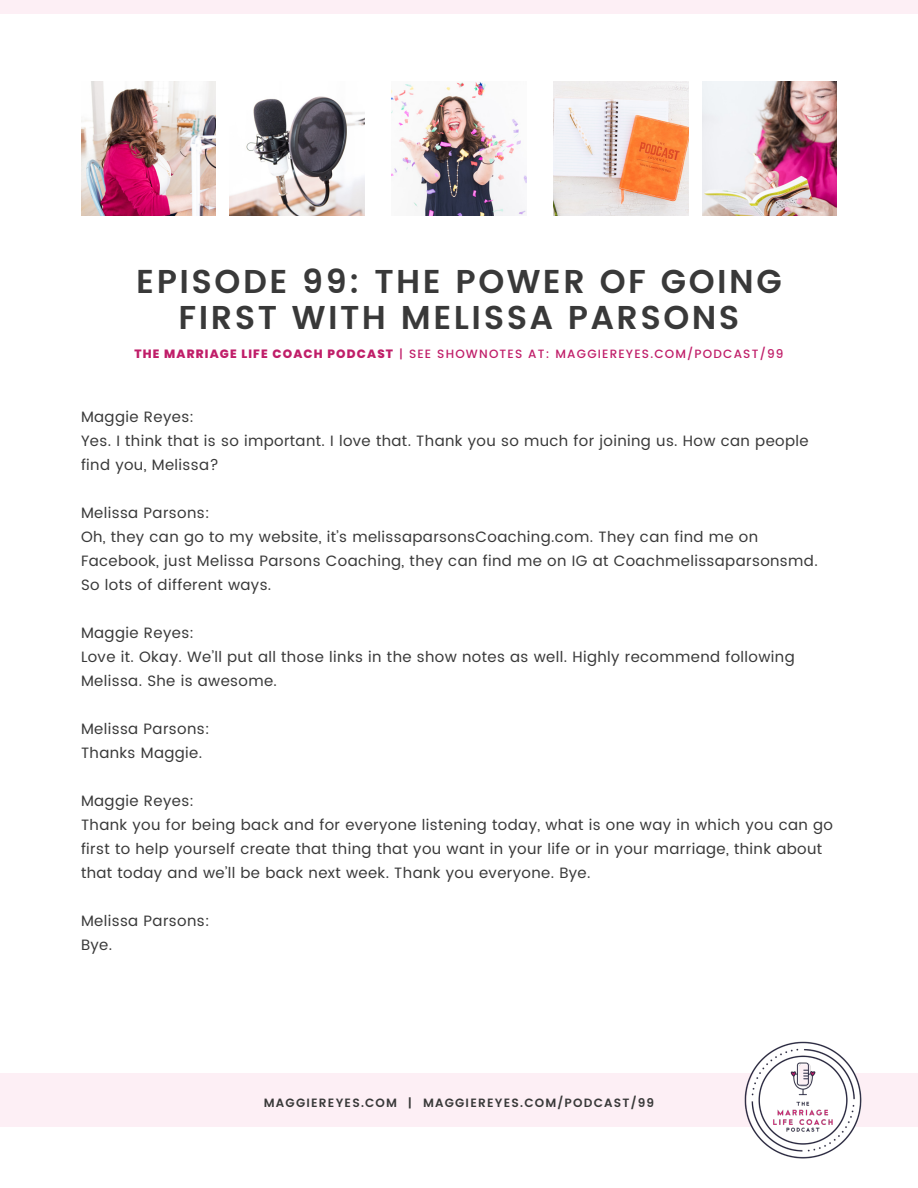
<style>
.page{position:relative;width:918px;height:1188px;background:#fff}
.page>*{position:absolute;margin:0;border:0;box-sizing:border-box;transform-origin:0 0}
.t1{font:600 33px/36px "Poppins";letter-spacing:.075em;color:#393939;text-align:center}
.t2{font:15px/24px "Poppins";letter-spacing:.025em;color:#393939}
.t3{font:500 12px "Poppins";letter-spacing:.1em;color:#c01e69}
.t4{font:600 12px "Poppins";letter-spacing:.1em;color:#393939}
.s1{font-weight:800}
</style>
<div class="page">
<div style="left:0;top:1073px;width:918px;height:54px;background:#fdeff5"></div>
<div style="left:0;top:0;width:918px;height:14px;background:#fdeff5"></div>
<img style="left:81px;top:81px;width:135px;height:135px">
<img style="left:392px;top:82px;width:134px;height:134px">
<img style="left:702px;top:81px;width:135px;height:135px">
<img style="left:230px;top:96px;width:134px;height:120px">
<img style="left:554px;top:81px;width:134px;height:135px">
<img style="left:744px;top:1041px;width:118px;height:118px">
<h1 class="t1" style="left:136px;top:265px;width:647px">EPISODE 99: THE POWER OF GOING<br>FIRST WITH MELISSA PARSONS</h1>
<p class="t3" style="left:134px;top:345px;width:651px"><span class="s1">THE MARRIAGE LIFE COACH PODCAST</span> | SEE SHOWNOTES AT: MAGGIEREYES.COM/PODCAST/99</p>
<p class="t2" style="left:81px;top:405px;width:729px">Maggie Reyes:<br>Yes. I think that is so important. I love that. Thank you so much for joining us. How can people find you, Melissa?</p>
<p class="t2" style="left:81px;top:501px;width:738px">Melissa Parsons:<br>Oh, they can go to my website, it’s melissaparsonsCoaching.com. They can find me on Facebook, just Melissa Parsons Coaching, they can find me on IG at Coachmelissaparsonsmd.<br>So lots of different ways.</p>
<p class="t2" style="left:81px;top:621px;width:715px">Maggie Reyes:<br>Love it. Okay. We’ll put all those links in the show notes as well. Highly recommend following<br>Melissa. She is awesome.</p>
<p class="t2" style="left:81px;top:717px;width:130px">Melissa Parsons:<br>Thanks Maggie.</p>
<p class="t2" style="left:81px;top:789px;width:754px">Maggie Reyes:<br>Thank you for being back and for everyone listening today, what is one way in which you can go first to help yourself create that thing that you want in your life or in your marriage, think about that today and we’ll be back next week. Thank you everyone. Bye.</p>
<p class="t2" style="left:81px;top:909px;width:130px">Melissa Parsons:<br>Bye.</p>
<p class="t4" style="left:264px;top:1094px;width:392px">MAGGIEREYES.COM | MAGGIEREYES.COM/PODCAST/99</p>
</div>
